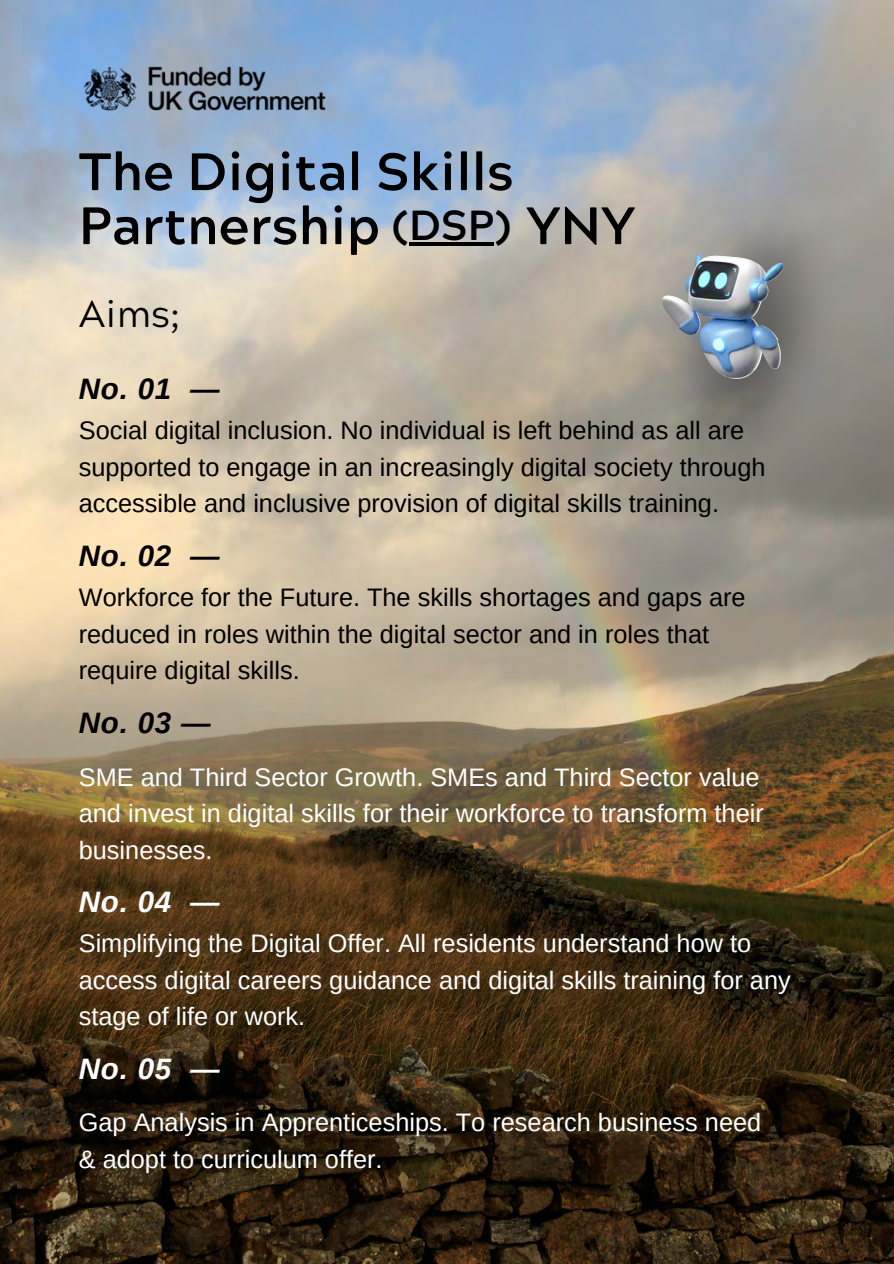
<style>
.page{position:relative;width:894px;height:1264px;background:#fff}
.page>*{position:absolute;margin:0;border:0;box-sizing:border-box;transform-origin:0 0}
.t1{font:700 52.5px/54px "Acherus Grotesque";color:#000}
.t2{font:37.2px "Acherus Grotesque";color:#000}
.t3{font:italic 700 29.55px "Arimo";letter-spacing:.025em;color:#000}
.t4{font:italic 700 29.55px "Arimo";letter-spacing:.025em;color:#fff}
.t5{font:25.35px/36.6px "Arimo";color:#fff}
.t6{font:25.35px/36.6px "Arimo";color:#000}
.s1{font-size:42px}
</style>
<div class="page">
<img style="left:0;top:0;width:893px;height:1263px">
<img style="left:79px;top:62px;width:252px;height:55px">
<img style="left:620px;top:173px;width:256px;height:333px">
<img style="left:662px;top:254px;width:121px;height:124px">
<hr style="left:409px;top:242px;width:84px;height:3px;background:#000">
<h1 class="t1" style="left:79px;top:152px;width:557px">The Digital Skills<br>Partnership <span class="s1">(DSP)</span> YNY</h1>
<h2 class="t2" style="left:79px;top:299px;width:103px">Aims;</h2>
<p class="t3" style="left:79px;top:372px;width:142px">No. 01 —</p>
<p class="t6" style="left:79px;top:412px;width:688px">Social digital inclusion. No individual is left behind as all are supported to engage in an increasingly digital society through accessible and inclusive provision of digital skills training.</p>
<p class="t3" style="left:79px;top:539px;width:142px">No. 02 —</p>
<p class="t6" style="left:79px;top:579px;width:668px">Workforce for the Future. The skills shortages and gaps are reduced in roles within the digital sector and in roles that require digital skills.</p>
<p class="t3" style="left:79px;top:706px;width:133px">No. 03 —</p>
<p class="t5" style="left:79px;top:758px;width:686px">SME and Third Sector Growth. SMEs and Third Sector value and invest in digital skills for their workforce to transform their businesses.</p>
<p class="t4" style="left:79px;top:885px;width:142px">No. 04 —</p>
<p class="t5" style="left:79px;top:924px;width:713px">Simplifying the Digital Offer. All residents understand how to access digital careers guidance and digital skills training for any stage of life or work.</p>
<p class="t4" style="left:79px;top:1052px;width:142px">No. 05 —</p>
<p class="t5" style="left:79px;top:1104px;width:683px">Gap Analysis in Apprenticeships. To research business need &amp; adopt to curriculum offer.</p>
</div>
